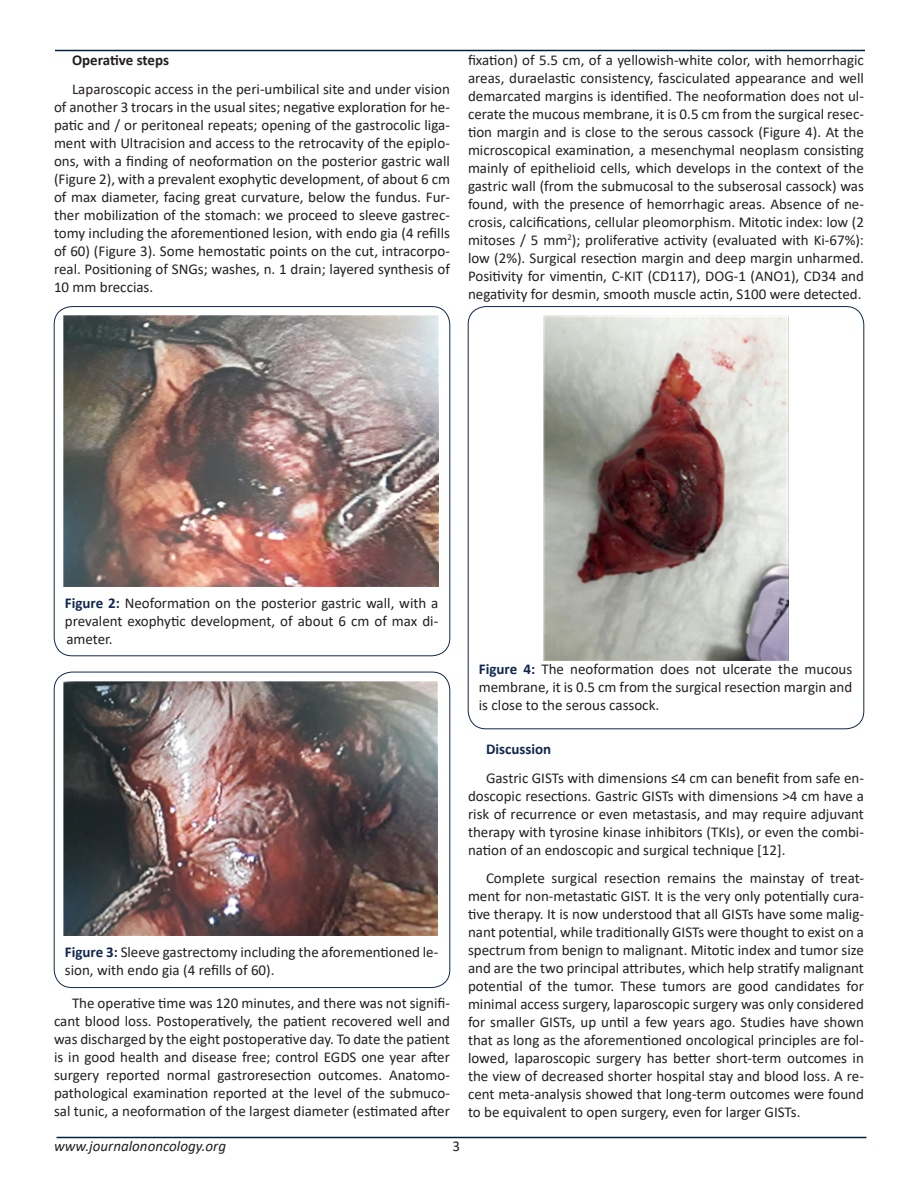
<style>
.page{position:relative;width:918px;height:1188px;background:#fff}
.page>*{position:absolute;margin:0;border:0;box-sizing:border-box;transform-origin:0 0}
.t1{font:15px/18px "Calibri";color:#231f20;text-align:justify}
.t2{font:15px/18px "Calibri";color:#202124;text-align:justify}
.t3{font:italic 15px "Calibri";color:#231f20}
.t4{font:700 15px "Calibri";letter-spacing:-.005em;color:#231f20}
.t5{font:700 15px "Calibri";color:#11284e}
.s1{font-weight:700;color:#11284e}
.s2{color:#231f20}
</style>
<div class="page">
<hr style="left:55px;top:50px;width:810px;height:1px;background:#002147">
<hr style="left:56px;top:1137px;width:810px;height:1px;background:#002147">
<div style="left:54px;top:306px;width:396px;height:350px;border:1px solid #11284e;border-radius:18px"></div>
<img style="left:63px;top:316px;width:375px;height:270px">
<div style="left:54px;top:672px;width:396px;height:316px;border:1px solid #11284e;border-radius:18px"></div>
<img style="left:63px;top:681px;width:375px;height:255px">
<img style="left:543px;top:316px;width:246px;height:344px">
<p class="t4" style="left:72px;top:50px;width:99px">Operative steps</p>
<p class="t1" style="left:54px;top:80px;width:397px;text-indent:18px">Laparoscopic access in the peri-umbilical site and under vision of another 3 trocars in the usual sites; negative exploration for he&shy;patic and / or peritoneal repeats; opening of the gastrocolic liga&shy;ment with Ultracision and access to the retrocavity of the epiplo&shy;ons, with a finding of neoformation on the posterior gastric wall (Figure 2), with a prevalent exophytic development, of about 6 cm of max diameter, facing great curvature, below the fundus. Fur&shy;ther mobilization of the stomach: we proceed to sleeve gastrec&shy;tomy including the aforementioned lesion, with endo gia (4 refills of 60) (Figure 3). Some hemostatic points on the cut, intracorpo&shy;real. Positioning of SNGs; washes, n. 1 drain; layered synthesis of 10 mm breccias.</p>
<p class="t2" style="left:468px;top:51px;width:398px">fixation) of 5.5 cm, of a yellowish-white color, with hemorrhagic areas, duraelastic consistency, fasciculated appearance and well demarcated margins is identified. The neoformation does not ul&shy;cerate the mucous membrane, it is 0.5 cm from the surgical resec&shy;tion margin and is close to the serous cassock (Figure 4). At the microscopical examination, a mesenchymal neoplasm consisting mainly of epithelioid cells, which develops in the context of the gastric wall (from the submucosal to the subserosal cassock) was found, with the presence of hemorrhagic areas. Absence of ne&shy;crosis, calcifications, cellular pleomorphism. Mitotic index: low (2 mitoses / 5 mm<sup>2</sup>); proliferative activity (evaluated with Ki-67%): low (2%). Surgical resection margin and deep margin unharmed.<br>Positivity for vimentin, C-KIT (CD117), DOG-1 (ANO1), CD34 and negativity for desmin, smooth muscle actin, S100 were detected.</p>
<p class="t1" style="left:65px;top:594px;width:375px"><span class="s1">Figure 2:</span> Neoformation on the posterior gastric wall, with a prevalent exophytic development, of about 6 cm of max di&shy;ameter.</p>
<p class="t1" style="left:65px;top:943px;width:375px"><span class="s1">Figure 3:</span> Sleeve gastrectomy including the aforementioned le&shy;sion, with endo gia (4 refills of 60).</p>
<p class="t2" style="left:54px;top:994px;width:397px;text-indent:18px"><span class="s2">The operative time was 120 minutes, and there was not signifi&shy;cant blood loss. Postoperatively, the patient recovered well and was discharged by the eight postoperative day.</span> To date the patient is in good health and disease free; control EGDS one year after surgery reported normal gastroresection outcomes. Anatomo&shy;pathological examination reported at the level of the submuco&shy;sal tunic, a neoformation of the largest diameter (estimated after</p>
<p class="t3" style="left:54px;top:1136px;width:174px">www.journalononcology.org</p>
<p class="t1" style="left:452px;top:1137px;width:9px">3</p>
<p class="t1" style="left:479px;top:660px;width:375px"><span class="s1">Figure 4:</span> The neoformation does not ulcerate the mucous membrane, it is 0.5 cm from the surgical resection margin and is close to the serous cassock.</p>
<p class="t5" style="left:486px;top:738px;width:67px">Discussion</p>
<p class="t1" style="left:468px;top:768px;width:397px;text-indent:18px">Gastric GISTs with dimensions ≤4 cm can benefit from safe en&shy;doscopic resections. Gastric GISTs with dimensions &gt;4 cm have a risk of recurrence or even metastasis, and may require adjuvant therapy with tyrosine kinase inhibitors (TKIs), or even the combi&shy;nation of an endoscopic and surgical technique [12].</p>
<p class="t1" style="left:468px;top:869px;width:397px;text-indent:18px">Complete surgical resection remains the mainstay of treat&shy;ment for non-metastatic GIST. It is the very only potentially cura&shy;tive therapy. It is now understood that all GISTs have some malig&shy;nant potential, while traditionally GISTs were thought to exist on a spectrum from benign to malignant. Mitotic index and tumor size and are the two principal attributes, which help stratify malignant potential of the tumor. These tumors are good candidates for minimal access surgery, laparoscopic surgery was only considered for smaller GISTs, up until a few years ago. Studies have shown that as long as the aforementioned oncological principles are fol&shy;lowed, laparoscopic surgery has better short-term outcomes in the view of decreased shorter hospital stay and blood loss. A re&shy;cent meta-analysis showed that long-term outcomes were found to be equivalent to open surgery, even for larger GISTs.</p>
</div>
